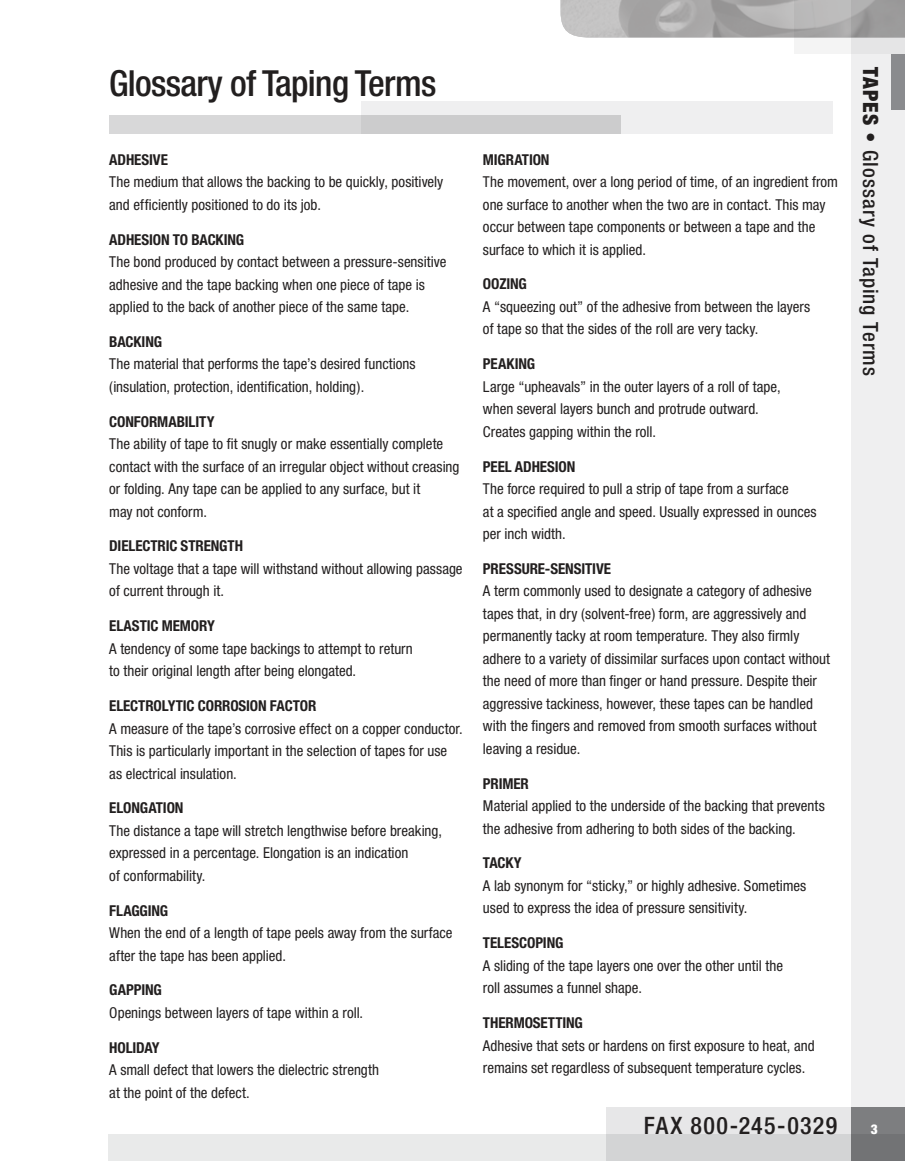
<style>
.page{position:relative;width:905px;height:1161px;background:#fff}
.page>*{position:absolute;margin:0;border:0;box-sizing:border-box;transform-origin:0 0}
.t1{font:500 condensed 36px "Helvetica Neue";letter-spacing:-.02em;color:#221f1f}
.t2{font:500 condensed 24px "Helvetica Neue";letter-spacing:.06em;color:#221f1f}
.t3{font:500 condensed 21px "Helvetica Neue";letter-spacing:.045em;color:#221f1f}
.t4{font:condensed 15px/22.5px "Helvetica Neue";color:#221f1f}
.t5{font:700 condensed 15px "Helvetica Neue";letter-spacing:-.01em;color:#221f1f}
.t6{font:900 condensed 13.5px "Helvetica Neue";color:#fff}
.s1{font-weight:900}
</style>
<div class="page">
<div style="left:794px;top:0;width:110px;height:54px;background:#f4f4f4"></div>
<img style="left:560px;top:0;width:291px;height:38px">
<div style="left:851px;top:0;width:53px;height:1161px;background:#efeff0"></div>
<div style="left:605px;top:1107px;width:299px;height:54px;background:#e7e7e8"></div>
<div style="left:851px;top:1107px;width:53px;height:54px;background:#7d7e80"></div>
<svg style="left:108px;top:1134px;width:796px;height:27px;background:#dadbdb"></svg>
<div style="left:891px;top:54px;width:13px;height:55px;background:#8a8b8e"></div>
<div style="left:361px;top:101px;width:471px;height:32px;background:#efeff0"></div>
<div style="left:109px;top:115px;width:512px;height:18px;background:#cccccd"></div>
<h1 class="t1" style="left:109px;top:70px;width:328px">Glossary of Taping Terms</h1>
<p class="t5" style="left:109px;top:154px;width:60px">ADHESIVE</p>
<p class="t4" style="left:109px;top:172px;width:335px">The medium that allows the backing to be quickly, positively and efficiently positioned to do its job.</p>
<p class="t5" style="left:109px;top:234px;width:136px">ADHESION TO BACKING</p>
<p class="t4" style="left:109px;top:252px;width:339px">The bond produced by contact between a pressure-sensitive adhesive and the tape backing when one piece of tape is applied to the back of another piece of the same tape.</p>
<p class="t5" style="left:109px;top:336px;width:54px">BACKING</p>
<p class="t4" style="left:109px;top:354px;width:308px">The material that performs the tape’s desired functions (insulation, protection, identification, holding).</p>
<p class="t5" style="left:109px;top:416px;width:107px">CONFORMABILITY</p>
<p class="t4" style="left:109px;top:434px;width:352px">The ability of tape to fit snugly or make essentially complete contact with the surface of an irregular object without creasing or folding. Any tape can be applied to any surface, but it<br>may not conform.</p>
<p class="t5" style="left:109px;top:541px;width:135px">DIELECTRIC STRENGTH</p>
<p class="t4" style="left:109px;top:559px;width:355px">The voltage that a tape will withstand without allowing passage of current through it.</p>
<p class="t5" style="left:109px;top:620px;width:107px">ELASTIC MEMORY</p>
<p class="t4" style="left:109px;top:638px;width:305px">A tendency of some tape backings to attempt to return to their original length after being elongated.</p>
<p class="t5" style="left:109px;top:700px;width:208px">ELECTROLYTIC CORROSION FACTOR</p>
<p class="t4" style="left:109px;top:718px;width:355px">A measure of the tape’s corrosive effect on a copper conductor.<br>This is particularly important in the selection of tapes for use as electrical insulation.</p>
<p class="t5" style="left:109px;top:802px;width:76px">ELONGATION</p>
<p class="t4" style="left:109px;top:820px;width:334px">The distance a tape will stretch lengthwise before breaking, expressed in a percentage. Elongation is an indication<br>of conformability.</p>
<p class="t5" style="left:109px;top:905px;width:61px">FLAGGING</p>
<p class="t4" style="left:109px;top:923px;width:345px">When the end of a length of tape peels away from the surface after the tape has been applied.</p>
<p class="t5" style="left:109px;top:985px;width:54px">GAPPING</p>
<p class="t4" style="left:109px;top:1003px;width:255px">Openings between layers of tape within a roll.</p>
<p class="t5" style="left:109px;top:1042px;width:52px">HOLIDAY</p>
<p class="t4" style="left:109px;top:1060px;width:271px">A small defect that lowers the dielectric strength at the point of the defect.</p>
<p class="t5" style="left:483px;top:154px;width:68px">MIGRATION</p>
<p class="t4" style="left:483px;top:172px;width:356px">The movement, over a long period of time, of an ingredient from one surface to another when the two are in contact. This may occur between tape components or between a tape and the surface to which it is applied.</p>
<p class="t5" style="left:483px;top:279px;width:45px">OOZING</p>
<p class="t4" style="left:483px;top:297px;width:328px">A “squeezing out” of the adhesive from between the layers of tape so that the sides of the roll are very tacky.</p>
<p class="t5" style="left:483px;top:358px;width:54px">PEAKING</p>
<p class="t4" style="left:483px;top:376px;width:299px">Large “upheavals” in the outer layers of a roll of tape, when several layers bunch and protrude outward.<br>Creates gapping within the roll.</p>
<p class="t5" style="left:483px;top:461px;width:94px">PEEL ADHESION</p>
<p class="t4" style="left:483px;top:479px;width:335px">The force required to pull a strip of tape from a surface<br>at a specified angle and speed. Usually expressed in ounces per inch width.</p>
<p class="t5" style="left:483px;top:563px;width:130px">PRESSURE-SENSITIVE</p>
<p class="t4" style="left:483px;top:581px;width:348px">A term commonly used to designate a category of adhesive tapes that, in dry (solvent-free) form, are aggressively and permanently tacky at room temperature. They also firmly adhere to a variety of dissimilar surfaces upon contact without the need of more than finger or hand pressure. Despite their aggressive tackiness, however, these tapes can be handled with the fingers and removed from smooth surfaces without leaving a residue.</p>
<p class="t5" style="left:483px;top:778px;width:47px">PRIMER</p>
<p class="t4" style="left:483px;top:796px;width:343px">Material applied to the underside of the backing that prevents the adhesive from adhering to both sides of the backing.</p>
<p class="t5" style="left:483px;top:858px;width:40px">TACKY</p>
<p class="t4" style="left:483px;top:876px;width:325px">A lab synonym for “sticky,” or highly adhesive. Sometimes used to express the idea of pressure sensitivity.</p>
<p class="t5" style="left:483px;top:937px;width:82px">TELESCOPING</p>
<p class="t4" style="left:483px;top:955px;width:301px">A sliding of the tape layers one over the other until the roll assumes a funnel shape.</p>
<p class="t5" style="left:483px;top:1017px;width:101px">THERMOSETTING</p>
<p class="t4" style="left:483px;top:1035px;width:333px">Adhesive that sets or hardens on first exposure to heat, and remains set regardless of subsequent temperature cycles.</p>
<h3 class="t3" style="left:883px;top:67px;width:310px;rotate:90deg"><span class="s1">TAPES</span> • Glossary of Taping Terms</h3>
<h2 class="t2" style="left:643px;top:1116px;width:195px">FAX 800-245-0329</h2>
<p class="t6" style="left:870px;top:1121px;width:9px">3</p>
</div>
